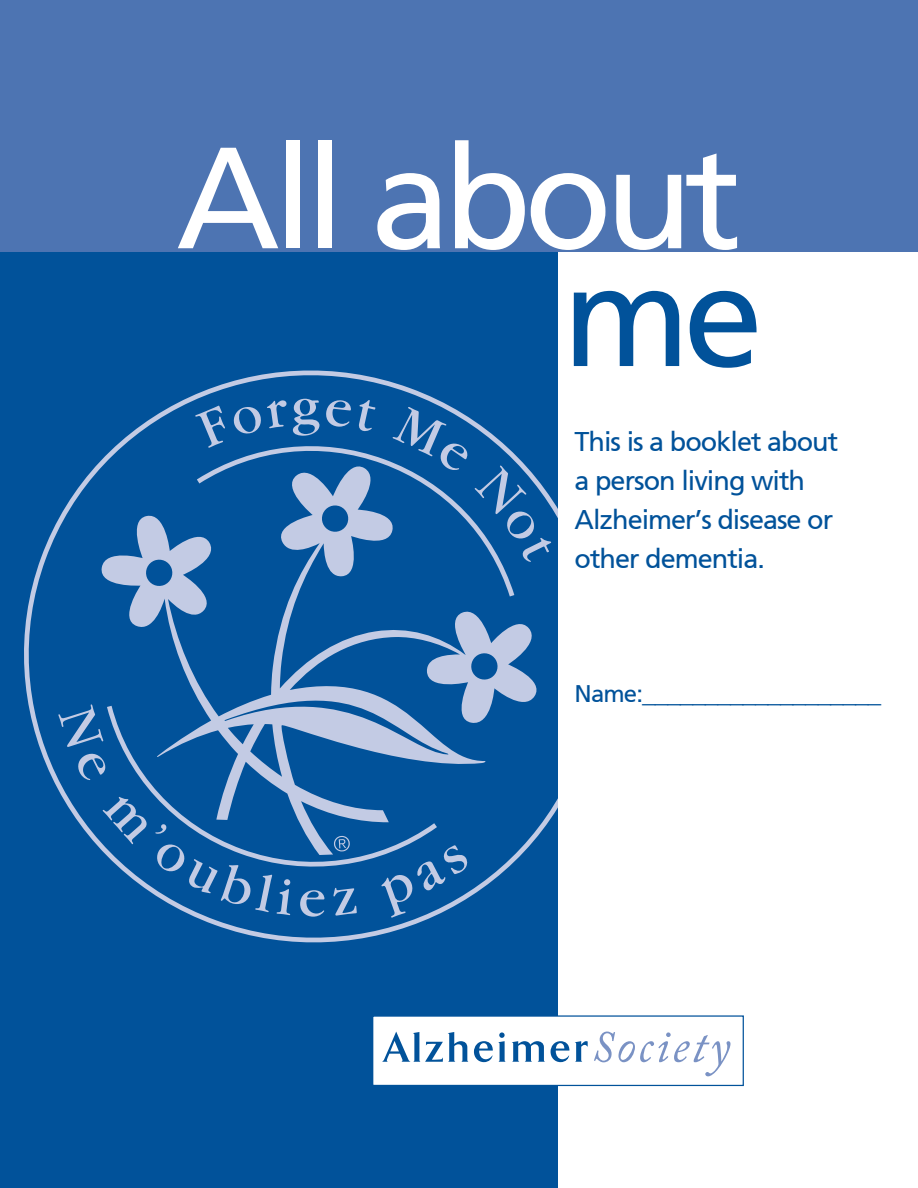
<style>
.page{position:relative;width:918px;height:1188px;background:#fff}
.page>*{position:absolute;margin:0;border:0;box-sizing:border-box;transform-origin:0 0}
.t1{font:144px "Frutiger 55 Roman";letter-spacing:-.05em;color:#fff}
.t2{font:144px "Frutiger 55 Roman";color:#01529a}
.t3{font:27px/39px "Frutiger 55 Roman";letter-spacing:-.035em;color:#01529a}
.s1{font-size:24px}
</style>
<div class="page">
<div style="left:0;top:252px;width:558px;height:936px;background:#01529a"></div>
<svg style="left:24px;top:370px;width:534px;height:572px"></svg>
<svg style="left:197px;top:436px;width:317px;height:160px"></svg>
<svg style="left:107px;top:706px;width:330px;height:172px"></svg>
<svg style="left:195px;top:405px;width:30px;height:43px"></svg>
<svg style="left:233px;top:400px;width:54px;height:35px"></svg>
<svg style="left:293px;top:399px;width:58px;height:37px"></svg>
<svg style="left:358px;top:400px;width:18px;height:32px"></svg>
<svg style="left:392px;top:407px;width:159px;height:155px"></svg>
<svg style="left:58px;top:704px;width:50px;height:76px"></svg>
<svg style="left:102px;top:797px;width:47px;height:47px"></svg>
<svg style="left:155px;top:824px;width:12px;height:11px"></svg>
<svg style="left:156px;top:842px;width:134px;height:73px"></svg>
<svg style="left:300px;top:890px;width:24px;height:27px"></svg>
<svg style="left:333px;top:888px;width:24px;height:28px"></svg>
<svg style="left:381px;top:845px;width:87px;height:73px"></svg>
<svg style="left:334px;top:836px;width:16px;height:16px"></svg>
<div style="left:0;top:0;width:918px;height:252px;background:#4d74b2"></div>
<div style="left:373px;top:1016px;width:370px;height:69px;background:#fff"></div>
<svg style="left:382px;top:1032px;width:86px;height:30px"></svg>
<svg style="left:474px;top:1032px;width:32px;height:30px"></svg>
<svg style="left:512px;top:1041px;width:33px;height:21px"></svg>
<svg style="left:551px;top:1041px;width:18px;height:21px"></svg>
<svg style="left:575px;top:1041px;width:13px;height:21px"></svg>
<svg style="left:594px;top:1032px;width:136px;height:44px"></svg>
<div style="left:372px;top:1015px;width:372px;height:71px;border:1px solid #01529a"></div>
<p class="t1" style="left:176px;top:114px;width:567px">All about</p>
<p class="t2" style="left:562px;top:231px;width:202px">me</p>
<p class="t3" style="left:575px;top:422px;width:265px">This is a booklet about a person living with</p>
<p class="t3" style="left:575px;top:500px;width:260px">Alzheimer’s disease or other dementia.</p>
<p class="t3" style="left:575px;top:673px;width:308px"><span class="s1">Name:</span>___________________</p>
</div>
